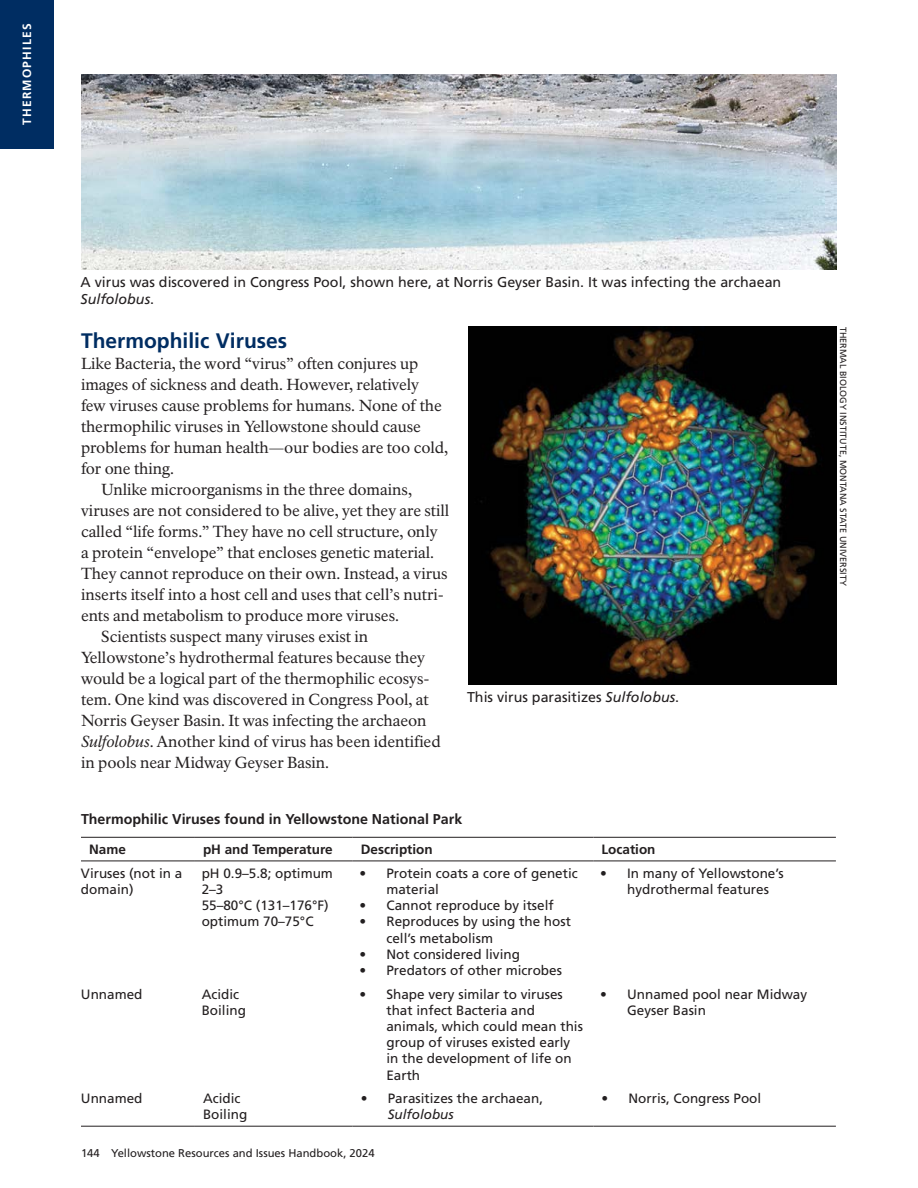
<style>
.page{position:relative;width:918px;height:1188px;background:#fff}
.page>*{position:absolute;margin:0;border:0;box-sizing:border-box;transform-origin:0 0}
.Heading_2__Ch_5{font:700 21px "Frutiger LT Std";color:#002d62}
.Body_Text__following_paragraphs{font:15.75px/21px "NPS Rawlinson OT";color:#231f20}
.Body_Text__first_paragraph{font:15.75px/21px "NPS Rawlinson OT";letter-spacing:-.005em;color:#231f20}
.Graphic_Caption{font:14.25px/17.1px "Frutiger LT Std";color:#231f20}
.Table_Title{font:700 14.25px "Frutiger LT Std";color:#231f20}
.Cell_Text{font:13.5px/16.2px "Frutiger LT Std";color:#231f20}
.Column_Heading{font:700 13.5px "Frutiger LT Std";color:#231f20}
.t1{font:700 12px "Frutiger LT Std";letter-spacing:.1em;color:#fff}
.t2{font:11.25px "Frutiger LT Std";color:#231f20}
.Graphic_Credit{font:9px "Frutiger LT Std";color:#231f20}
.s1{font-style:italic}
</style>
<div class="page">
<div style="left:0;top:0;width:54px;height:148px;background:#002d62"></div>
<hr style="left:81px;top:837px;width:114px;height:1px;background:#231f20">
<hr style="left:195px;top:837px;width:158px;height:1px;background:#231f20">
<hr style="left:353px;top:837px;width:240px;height:1px;background:#231f20">
<hr style="left:593px;top:837px;width:243px;height:1px;background:#231f20">
<hr style="left:81px;top:861px;width:114px;height:1px;background:#231f20">
<hr style="left:195px;top:861px;width:158px;height:1px;background:#231f20">
<hr style="left:353px;top:861px;width:240px;height:1px;background:#231f20">
<hr style="left:593px;top:861px;width:243px;height:1px;background:#231f20">
<hr style="left:81px;top:1126px;width:114px;height:1px;background:#231f20">
<hr style="left:195px;top:1126px;width:158px;height:1px;background:#231f20">
<hr style="left:353px;top:1126px;width:240px;height:1px;background:#231f20">
<hr style="left:593px;top:1126px;width:243px;height:1px;background:#231f20">
<img style="left:468px;top:327px;width:369px;height:358px">
<img style="left:81px;top:75px;width:756px;height:194px">
<p class="t1" style="left:20px;top:125px;width:103px;rotate:-90deg">THERMOPHILES</p>
<p class="Graphic_Caption" style="left:81px;top:273px;width:702px">A virus was discovered in Congress Pool, shown here, at Norris Geyser Basin. It was infecting the archaean<br><span class="s1">Sulfolobus</span>.</p>
<h2 class="Heading_2__Ch_5" style="left:81px;top:328px;width:208px">Thermophilic Viruses</h2>
<p class="Body_Text__first_paragraph" style="left:81px;top:353px;width:369px">Like Bacteria, the word “virus” often conjures up images of sickness and death. However, relatively<br>few viruses cause problems for humans. None of the thermophilic viruses in Yellowstone should cause problems for human health—our bodies are too cold, for one thing.</p>
<p class="Body_Text__following_paragraphs" style="left:81px;top:479px;width:370px;text-indent:20px">Unlike microorganisms in the three domains, viruses are not considered to be alive, yet they are still called “life forms.” They have no cell structure, only a protein “envelope” that encloses genetic material.<br>They cannot reproduce on their own. Instead, a virus inserts itself into a host cell and uses that cell’s nutri&shy;ents and metabolism to produce more viruses.</p>
<p class="Body_Text__following_paragraphs" style="left:81px;top:626px;width:361px;text-indent:20px">Scientists suspect many viruses exist in Yellowstone’s hydrothermal features because they would be a logical part of the thermophilic ecosys&shy;tem. One kind was discovered in Congress Pool, at Norris Geyser Basin. It was infecting the archaeon <span class="s1">Sulfolobus</span>. Another kind of virus has been identified in pools near Midway Geyser Basin.</p>
<p class="Graphic_Caption" style="left:467px;top:689px;width:214px">This virus parasitizes <span class="s1">Sulfolobus</span>.</p>
<p class="Table_Title" style="left:81px;top:811px;width:383px">Thermophilic Viruses found in Yellowstone National Park</p>
<p class="Column_Heading" style="left:89px;top:842px;width:38px">Name</p>
<p class="Column_Heading" style="left:203px;top:842px;width:131px">pH and Temperature</p>
<p class="Column_Heading" style="left:361px;top:842px;width:73px">Description</p>
<p class="Column_Heading" style="left:602px;top:842px;width:55px">Location</p>
<p class="Cell_Text" style="left:81px;top:865px;width:103px">Viruses (not in a domain)</p>
<p class="Cell_Text" style="left:202px;top:865px;width:133px">pH 0.9–5.8; optimum<br>2–3</p>
<p class="Cell_Text" style="left:202px;top:897px;width:129px">55–80°C (131–176°F) optimum 70–75°C</p>
<p class="Cell_Text" style="left:386px;top:865px;width:193px;text-indent:-27px">• Protein coats a core of genetic material</p>
<p class="Cell_Text" style="left:359px;top:897px;width:196px">• Cannot reproduce by itself</p>
<p class="Cell_Text" style="left:386px;top:914px;width:186px;text-indent:-27px">• Reproduces by using the host cell’s metabolism</p>
<p class="Cell_Text" style="left:359px;top:946px;width:162px">• Not considered living</p>
<p class="Cell_Text" style="left:359px;top:962px;width:204px">• Predators of other microbes</p>
<p class="Cell_Text" style="left:627px;top:865px;width:158px;text-indent:-27px">• In many of Yellowstone’s hydrothermal features</p>
<p class="Cell_Text" style="left:81px;top:986px;width:63px">Unnamed</p>
<p class="Cell_Text" style="left:202px;top:986px;width:39px">Acidic</p>
<p class="Cell_Text" style="left:202px;top:1002px;width:46px">Boiling</p>
<p class="Cell_Text" style="left:81px;top:1091px;width:63px">Unnamed</p>
<p class="Cell_Text" style="left:203px;top:1091px;width:39px">Acidic</p>
<p class="Cell_Text" style="left:203px;top:1107px;width:46px">Boiling</p>
<p class="Cell_Text" style="left:386px;top:986px;width:198px;text-indent:-27px">• Shape very similar to viruses that infect Bacteria and animals, which could mean this group of viruses existed early in the development of life on<br>Earth</p>
<p class="Cell_Text" style="left:627px;top:986px;width:182px;text-indent:-27px">• Unnamed pool near Midway<br>Geyser Basin</p>
<p class="Cell_Text" style="left:388px;top:1091px;width:157px;text-indent:-27px">• Parasitizes the archaean,<br><span class="s1">Sulfolobus</span></p>
<p class="Cell_Text" style="left:602px;top:1091px;width:161px">• Norris, Congress Pool</p>
<p class="t2" style="left:81px;top:1147px;width:295px">144 Yellowstone Resources and Issues Handbook, 2024</p>
<p class="Graphic_Credit" style="left:849px;top:327px;width:260px;rotate:90deg">THERMAL BIOLOGY INSTITUTE, MONTANA STATE UNIVERSITY</p>
</div>
